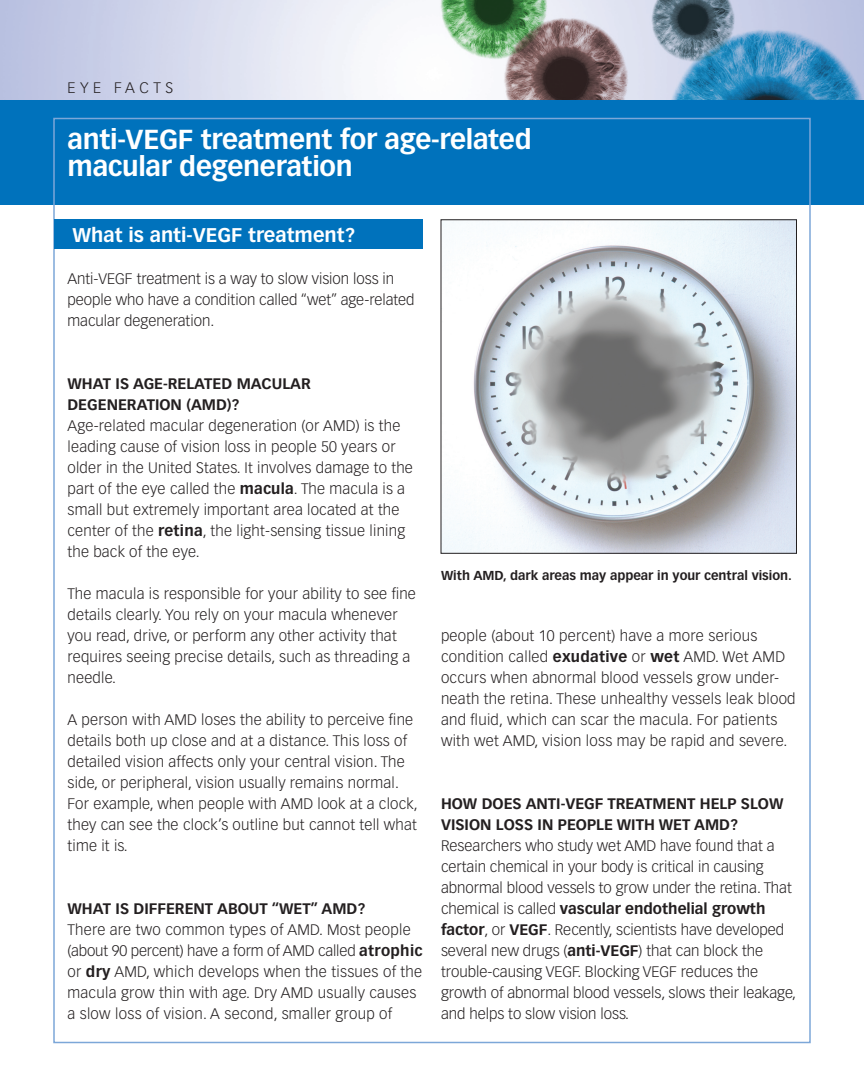
<style>
.page{position:relative;width:864px;height:1080px;background:#fff}
.page>*{position:absolute;margin:0;border:0;box-sizing:border-box;transform-origin:0 0}
.t1{font:700 27px/27px "Vectora LH";letter-spacing:-.01em;color:#fff}
.t2{font:700 19.5px "Vectora LH";color:#fff}
.t3{font:300 15px/21px "Vectora LH";letter-spacing:.015em;color:#231f20}
.t4{font:700 15px/21px "Vectora LH";color:#231f20}
.t5{font:300 15px "Vectora LH";letter-spacing:.3em;color:#231f20}
.t6{font:700 12.75px "Vectora LH";color:#231f20}
.s1{font-weight:700}
</style>
<div class="page">
<img style="left:0;top:0;width:864px;height:100px">
<div style="left:0;top:100px;width:864px;height:106px;background:#0072bc"></div>
<div style="left:55px;top:219px;width:368px;height:30px;background:#0072bc"></div>
<img style="left:443px;top:222px;width:352px;height:330px">
<div style="left:441px;top:220px;width:356px;height:334px;border:1px solid #231f20"></div>
<p class="t5" style="left:68px;top:79px;width:107px">EYE FACTS</p>
<h1 class="t1" style="left:68px;top:126px;width:466px">anti-VEGF treatment for age-related macular degeneration</h1>
<h2 class="t2" style="left:73px;top:223px;width:284px">What is anti-VEGF treatment?</h2>
<p class="t3" style="left:68px;top:268px;width:349px">Anti-VEGF treatment is a way to slow vision loss in people who have a condition called “wet” age-related macular degeneration.</p>
<p class="t4" style="left:68px;top:373px;width:245px">What is age-related macular dege</p>
<p class="t4" style="left:107px;top:394px;width:98px">neration (AMD</p>
<p class="t4" style="left:227px;top:394px;width:14px">)?</p>
<p class="t3" style="left:68px;top:415px;width:347px">Age-related macular degeneration (or AMD) is the leading cause of vision loss in people 50 years or older in the United States. It involves damage to the part of the eye called the <span class="s1">macula</span>. The macula is a small but extremely important area located at the center of the <span class="s1">retina</span>, the light-sensing tissue lining the back of the eye.</p>
<p class="t3" style="left:68px;top:583px;width:350px">The macula is responsible for your ability to see fine details clearly. You rely on your macula whenever you read, drive, or perform any other activity that requires seeing precise details, such as threading a needle.</p>
<p class="t3" style="left:68px;top:709px;width:352px">A person with AMD loses the ability to perceive fine details both up close and at a distance. This loss of detailed vision affects only your central vision. The side, or peripheral, vision usually remains normal.<br>For example, when people with AMD look at a clock, they can see the clock’s outline but cannot tell what time it is.</p>
<p class="t4" style="left:68px;top:898px;width:267px">What is diffe rent about “wet” AMD</p>
<p class="t4" style="left:357px;top:898px;width:10px">?</p>
<p class="t3" style="left:68px;top:919px;width:357px">There are two common types of AMD. Most people (about 90 percent) have a form of AMD called <span class="s1">atrophic </span>or <span class="s1">dry</span> AMD, which develops when the tissues of the macula grow thin with age. Dry AMD usually causes a slow loss of vision. A second, smaller group of</p>
<p class="t6" style="left:441px;top:568px;width:44px">With AMD</p>
<p class="t6" style="left:503px;top:568px;width:290px">, dark areas may appear in your central vision.</p>
<p class="t3" style="left:441px;top:626px;width:356px">people (about 10 percent) have a more serious condition called <span class="s1">exudative</span> or <span class="s1">wet</span> AMD. Wet AMD occurs when abnormal blood vessels grow under&shy;neath the retina. These unhealthy vessels leak blood and fluid, which can scar the macula. For patients with wet AMD, vision loss may be rapid and severe.</p>
<p class="t4" style="left:441px;top:793px;width:343px">How does Anti-VEGF treatment help slow vision loss in people with wet AMD</p>
<p class="t4" style="left:730px;top:814px;width:10px">?</p>
<p class="t3" style="left:441px;top:836px;width:357px">Researchers who study wet AMD have found that a certain chemical in your body is critical in causing abnormal blood vessels to grow under the retina. That chemical is called <span class="s1">vascular endothelial growth factor</span>, or <span class="s1">VEGF</span>. Recently, scientists have developed several new drugs (<span class="s1">anti-VEGF</span>) that can block the trouble-causing VEGF. Blocking VEGF reduces the growth of abnormal blood vessels, slows their leakage, and helps to slow vision loss.</p>
</div>
